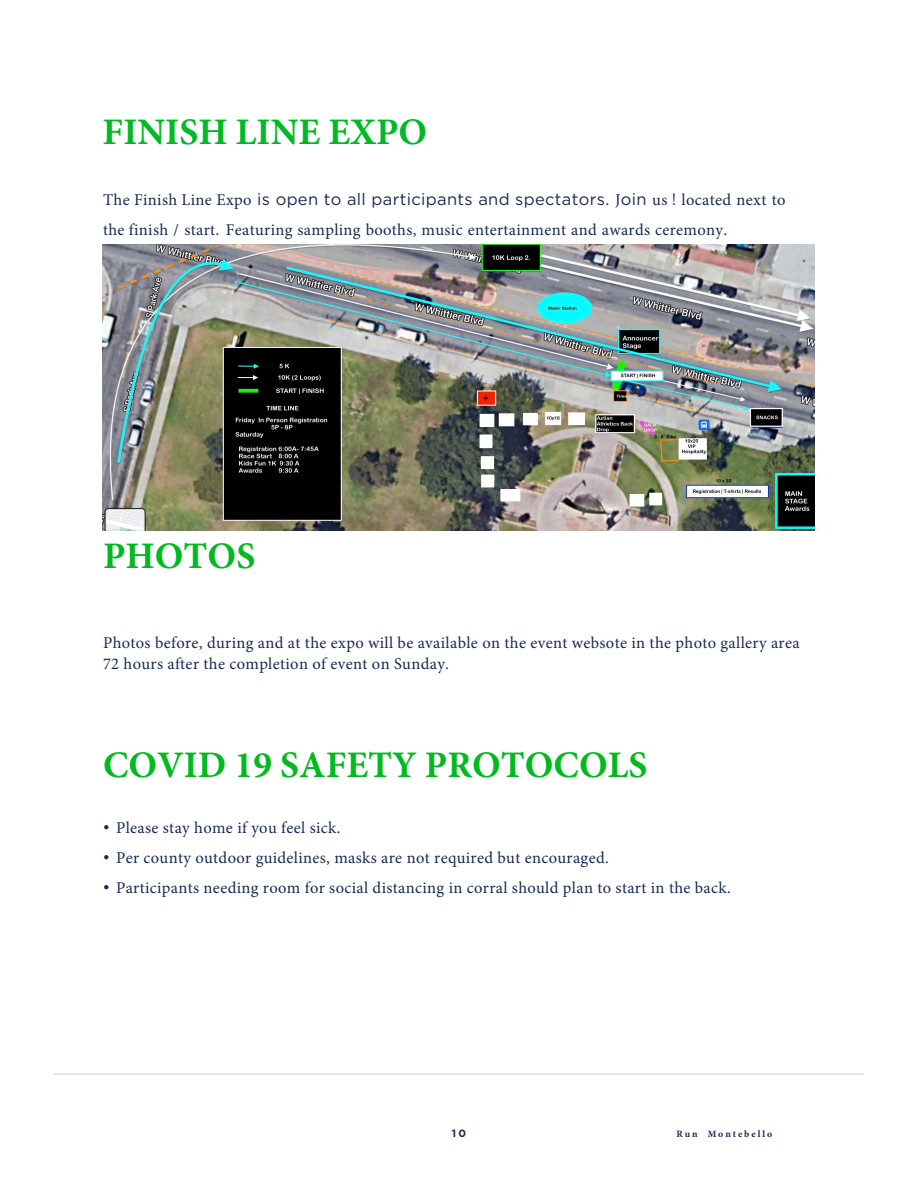
<style>
.page{position:relative;width:918px;height:1188px;background:#fff}
.page>*{position:absolute;margin:0;border:0;box-sizing:border-box;transform-origin:0 0}
.t1{font:700 37.5px "Minion Pro";color:#00ba1e}
.t2{font:700 37.5px "Minion Pro";color:#00ba25}
.t3{font:700 37.5px "Minion Pro";color:#00ba1f}
.t4{font:16.5px/21.1px "Minion Pro";letter-spacing:.02em;color:#182a54}
.t5{font:16.5px "Gotham";letter-spacing:.02em;color:#182a54}
.t6{font:700 10.5px "Gotham";color:#182a54}
.t7{font:700 9.75px "Minion Pro";letter-spacing:.2em;color:#182a54}
.s1{font-family:"Minion Pro"}
.s2{font-family:"Gotham"}
</style>
<div class="page">
<hr style="left:54px;top:1074px;width:810px;height:1px;background:#cdccc6">
<img style="left:102px;top:245px;width:713px;height:285px">
<h1 class="t2" style="left:103px;top:106px;width:326px">FINISH LINE EXPO</h1>
<p class="t5" style="left:103px;top:189px;width:684px"><span class="s1">The Finish Line Expo</span> is open to all participants and spectators. <span class="s1">J</span>oin <span class="s1">us</span> ! <span class="s1">located next to</span></p>
<p class="t4" style="left:103px;top:220px;width:626px">the finish / start<span class="s2">.</span> Featuring sampling booths, music entertainment and awards ceremony.</p>
<h1 class="t3" style="left:103px;top:530px;width:154px">PHOTOS</h1>
<p class="t4" style="left:103px;top:632px;width:698px">Photos before, during and at the expo will be available on the event websote in the photo gallery area<br>72 hours after the completion of event on Sunday.</p>
<h1 class="t1" style="left:103px;top:738px;width:546px">COVID 19 SAFETY PROTOCOLS</h1>
<p class="t4" style="left:103px;top:817px;width:239px"><span class="s2">•</span> Please stay home if you feel sick.</p>
<p class="t4" style="left:103px;top:847px;width:508px"><span class="s2">•</span> Per county outdoor guidelines, masks are not required but encouraged.</p>
<p class="t4" style="left:103px;top:877px;width:630px"><span class="s2">•</span> Participants needing room for social distancing in corral should plan to start in the back.</p>
<p class="t6" style="left:452px;top:1126px;width:16px">10</p>
<p class="t7" style="left:676px;top:1127px;width:97px">Run Montebello</p>
</div>
